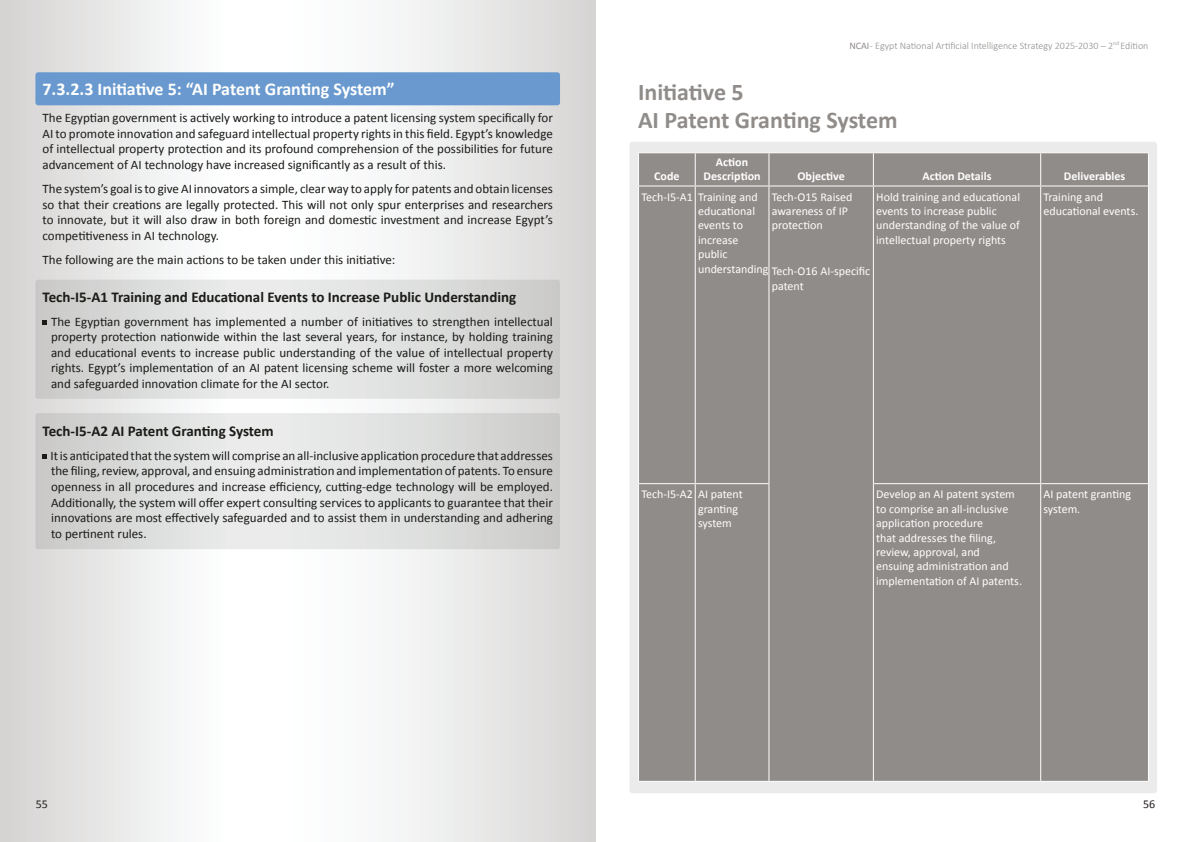
<style>
.page{position:relative;width:1191px;height:842px;background:#fff}
.page>*{position:absolute;margin:0;border:0;box-sizing:border-box;transform-origin:0 0}
.t1{font:700 24px/28.8px "Calibri";letter-spacing:-.01em;color:#908c8a}
.t2{font:700 18px "Calibri";letter-spacing:-.01em;color:#fff}
.t3{font:700 15px "Calibri";color:#1b1b18}
.t4{font:13px/15.6px "Calibri";color:#1b1b18;text-align:justify}
.t5{font:12px/14.4px "Calibri";color:#fff}
.t6{font:700 12px/14.4px "Calibri";color:#fff;text-align:center}
.t7{font:12px "Calibri";color:#231f20}
.t8{font:300 10px "Calibri";color:#908c8a}
.s1{font-weight:400}
</style>
<div class="page">
<svg style="left:0;top:0;width:595px;height:842px"></svg>
<div style="left:629px;top:142px;width:528px;height:651px;background:#eaebea;border-radius:3px"></div>
<svg style="left:35px;top:280px;width:525px;height:119px;background:#dcdddc"></svg>
<svg style="left:35px;top:413px;width:525px;height:136px;background:#dcdddc"></svg>
<div style="left:35px;top:72px;width:525px;height:33px;background:#6999ce;border-radius:3px"></div>
<div style="left:639px;top:153px;width:509px;height:628px;background:#908c8a"></div>
<hr style="left:638px;top:152px;width:57px;height:1px;background:#fff">
<hr style="left:638px;top:153px;width:1px;height:32px;background:#fff">
<hr style="left:695px;top:152px;width:74px;height:1px;background:#fff">
<hr style="left:694px;top:153px;width:1px;height:32px;background:#fff">
<hr style="left:769px;top:152px;width:104px;height:1px;background:#fff">
<hr style="left:768px;top:153px;width:1px;height:32px;background:#fff">
<hr style="left:873px;top:152px;width:167px;height:1px;background:#fff">
<hr style="left:873px;top:153px;width:1px;height:32px;background:#fff">
<hr style="left:1040px;top:152px;width:109px;height:1px;background:#fff">
<hr style="left:1040px;top:153px;width:1px;height:32px;background:#fff">
<hr style="left:1148px;top:153px;width:1px;height:32px;background:#fff">
<hr style="left:638px;top:185px;width:57px;height:1px;background:#fff">
<hr style="left:638px;top:186px;width:1px;height:297px;background:#fff">
<hr style="left:695px;top:185px;width:74px;height:1px;background:#fff">
<hr style="left:694px;top:186px;width:1px;height:297px;background:#fff">
<hr style="left:769px;top:185px;width:104px;height:1px;background:#fff">
<hr style="left:768px;top:186px;width:1px;height:297px;background:#fff">
<hr style="left:769px;top:781px;width:104px;height:1px;background:#fff">
<hr style="left:873px;top:185px;width:167px;height:1px;background:#fff">
<hr style="left:873px;top:186px;width:1px;height:297px;background:#fff">
<hr style="left:1040px;top:185px;width:109px;height:1px;background:#fff">
<hr style="left:1040px;top:186px;width:1px;height:297px;background:#fff">
<hr style="left:1148px;top:186px;width:1px;height:297px;background:#fff">
<hr style="left:638px;top:483px;width:57px;height:1px;background:#fff">
<hr style="left:638px;top:484px;width:1px;height:297px;background:#fff">
<hr style="left:695px;top:483px;width:74px;height:1px;background:#fff">
<hr style="left:694px;top:484px;width:1px;height:297px;background:#fff">
<hr style="left:768px;top:484px;width:1px;height:297px;background:#fff">
<hr style="left:638px;top:781px;width:57px;height:1px;background:#fff">
<hr style="left:695px;top:781px;width:74px;height:1px;background:#fff">
<hr style="left:873px;top:483px;width:167px;height:1px;background:#fff">
<hr style="left:873px;top:484px;width:1px;height:297px;background:#fff">
<hr style="left:1040px;top:483px;width:109px;height:1px;background:#fff">
<hr style="left:1040px;top:484px;width:1px;height:297px;background:#fff">
<hr style="left:1148px;top:484px;width:1px;height:297px;background:#fff">
<hr style="left:873px;top:781px;width:167px;height:1px;background:#fff">
<hr style="left:1040px;top:781px;width:109px;height:1px;background:#fff">
<svg style="left:43px;top:320px;width:4px;height:5px"></svg>
<svg style="left:43px;top:454px;width:4px;height:5px"></svg>
<h2 class="t2" style="left:43px;top:76px;width:354px">7.3.2.3 Initiative 5: “AI Patent Granting System”</h2>
<p class="t4" style="left:43px;top:109px;width:512px">The Egyptian government is actively working to introduce a patent licensing system specifically for AI to promote innovation and safeguard intellectual property rights in this field. Egypt’s knowledge of intellectual property protection and its profound comprehension of the possibilities for future advancement of AI technology have increased significantly as a result of this.</p>
<p class="t4" style="left:43px;top:180px;width:512px">The system’s goal is to give AI innovators a simple, clear way to apply for patents and obtain licenses so that their creations are legally protected. This will not only spur enterprises and researchers to innovate, but it will also draw in both foreign and domestic investment and increase Egypt’s competitiveness in AI technology.</p>
<p class="t4" style="left:43px;top:251px;width:354px">The following are the main actions to be taken under this initiative:</p>
<p class="t3" style="left:43px;top:286px;width:475px">Tech-I5-A1 Training and Educational Events to Increase Public Understanding</p>
<p class="t4" style="left:51px;top:313px;width:503px">The Egyptian government has implemented a number of initiatives to strengthen intellectual property protection nationwide within the last several years, for instance, by holding training and educational events to increase public understanding of the value of intellectual property rights. Egypt’s implementation of an AI patent licensing scheme will foster a more welcoming and safeguarded innovation climate for the AI sector.</p>
<p class="t3" style="left:43px;top:420px;width:233px">Tech-I5-A2 AI Patent Granting System</p>
<p class="t4" style="left:50px;top:447px;width:504px">It is anticipated that the system will comprise an all-inclusive application procedure that addresses the filing, review, approval, and ensuing administration and implementation of patents. To ensure openness in all procedures and increase efficiency, cutting-edge technology will be employed.<br>Additionally, the system will offer expert consulting services to applicants to guarantee that their innovations are most effectively safeguarded and to assist them in understanding and adhering to pertinent rules.</p>
<p class="t7" style="left:36px;top:797px;width:14px">55</p>
<p class="t8" style="left:849px;top:39px;width:301px"><span class="s1">NCAI</span> - Egypt National Artificial Intelligence Strategy 2025-2030 – 2<sup>nd</sup> Edition</p>
<h1 class="t1" style="left:638px;top:76px;width:261px">Initiative 5<br>AI Patent Granting System</h1>
<p class="t6" style="left:654px;top:169px;width:27px">Code</p>
<p class="t6" style="left:703px;top:154px;width:58px">Action<br>Description</p>
<p class="t6" style="left:797px;top:169px;width:49px">Objective</p>
<p class="t6" style="left:922px;top:169px;width:71px">Action Details</p>
<p class="t6" style="left:1064px;top:169px;width:63px">Deliverables</p>
<p class="t5" style="left:698px;top:189px;width:72px;text-indent:-57px">Tech-I5-A1 Training and educational events to increase public understanding</p>
<p class="t5" style="left:772px;top:189px;width:82px">Tech-O15 Raised awareness of IP protection</p>
<p class="t5" style="left:876px;top:189px;width:145px">Hold training and educational events to increase public understanding of the value of intellectual property rights</p>
<p class="t5" style="left:1043px;top:189px;width:96px">Training and educational events.</p>
<p class="t5" style="left:772px;top:264px;width:100px">Tech-O16 AI-specific patent</p>
<p class="t5" style="left:698px;top:487px;width:46px;text-indent:-57px">Tech-I5-A2 AI patent granting system</p>
<p class="t5" style="left:876px;top:487px;width:147px">Develop an AI patent system to comprise an all-inclusive application procedure<br>that addresses the filing, review, approval, and<br>ensuing administration and implementation of AI patents.</p>
<p class="t5" style="left:1043px;top:487px;width:89px">AI patent granting system.</p>
<p class="t7" style="left:1143px;top:797px;width:14px">56</p>
</div>
